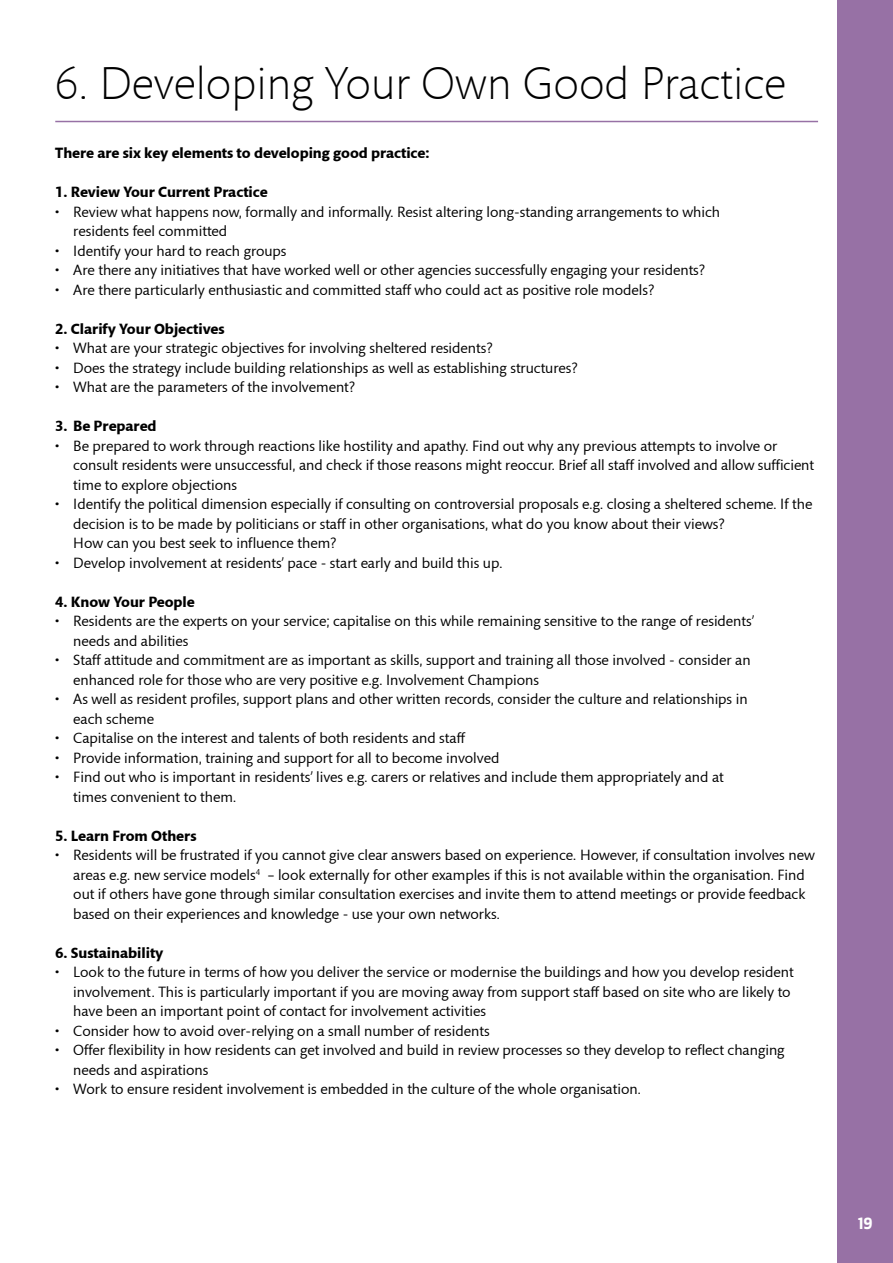
<style>
.page{position:relative;width:893px;height:1263px;background:#fff}
.page>*{position:absolute;margin:0;border:0;box-sizing:border-box;transform-origin:0 0}
.t1{font:300 46.5px "Mundo Sans";color:#000}
.t2{font:15px/19.5px "Mundo Sans";color:#000}
.t3{font:700 15px "Mundo Sans";color:#000}
.t4{font:15px "Apex New PS Bold Proportional";color:#fff}
</style>
<div class="page">
<div style="left:838px;top:0;width:55px;height:1263px;background:#9771a5"></div>
<hr style="left:55px;top:121px;width:763px;height:1px;background:#9771a5">
<h1 class="t1" style="left:55px;top:59px;width:732px">6. Developing Your Own Good Practice</h1>
<p class="t3" style="left:55px;top:145px;width:376px">There are six key elements to developing good practice:</p>
<p class="t3" style="left:55px;top:184px;width:214px">1. Review Your Current Practice</p>
<p class="t2" style="left:73px;top:202px;width:648px;text-indent:-18px">• Review what happens now, formally and informally. Resist altering long-standing arrangements to which residents feel committed</p>
<p class="t2" style="left:55px;top:241px;width:233px">• Identify your hard to reach groups</p>
<p class="t2" style="left:55px;top:261px;width:651px">• Are there any initiatives that have worked well or other agencies successfully engaging your residents?</p>
<p class="t2" style="left:55px;top:280px;width:600px">• Are there particularly enthusiastic and committed staff who could act as positive role models?</p>
<p class="t3" style="left:55px;top:320px;width:171px">2. Clarify Your Objectives</p>
<p class="t2" style="left:55px;top:339px;width:439px">• What are your strategic objectives for involving sheltered residents?</p>
<p class="t2" style="left:55px;top:358px;width:524px">• Does the strategy include building relationships as well as establishing structures?</p>
<p class="t2" style="left:55px;top:378px;width:301px">• What are the parameters of the involvement?</p>
<p class="t3" style="left:55px;top:418px;width:103px">3. Be Prepared</p>
<p class="t2" style="left:73px;top:436px;width:742px;text-indent:-18px">• Be prepared to work through reactions like hostility and apathy. Find out why any previous attempts to involve or consult residents were unsuccessful, and check if those reasons might reoccur. Brief all staff involved and allow sufficient time to explore objections</p>
<p class="t2" style="left:73px;top:495px;width:741px;text-indent:-18px">• Identify the political dimension especially if consulting on controversial proposals e.g. closing a sheltered scheme. If the decision is to be made by politicians or staff in other organisations, what do you know about their views?<br>How can you best seek to influence them?</p>
<p class="t2" style="left:55px;top:553px;width:449px">• Develop involvement at residents’ pace - start early and build this up.</p>
<p class="t3" style="left:55px;top:593px;width:141px">4. Know Your People</p>
<p class="t2" style="left:73px;top:612px;width:682px;text-indent:-18px">• Residents are the experts on your service; capitalise on this while remaining sensitive to the range of residents’ needs and abilities</p>
<p class="t2" style="left:73px;top:651px;width:679px;text-indent:-18px">• Staff attitude and commitment are as important as skills, support and training all those involved - consider an enhanced role for those who are very positive e.g. Involvement Champions</p>
<p class="t2" style="left:73px;top:690px;width:676px;text-indent:-18px">• As well as resident profiles, support plans and other written records, consider the culture and relationships in each scheme</p>
<p class="t2" style="left:55px;top:729px;width:411px">• Capitalise on the interest and talents of both residents and staff</p>
<p class="t2" style="left:55px;top:748px;width:446px">• Provide information, training and support for all to become involved</p>
<p class="t2" style="left:73px;top:768px;width:652px;text-indent:-18px">• Find out who is important in residents’ lives e.g. carers or relatives and include them appropriately and at times convenient to them.</p>
<p class="t3" style="left:55px;top:827px;width:143px">5. Learn From Others</p>
<p class="t2" style="left:73px;top:846px;width:743px;text-indent:-18px">• Residents will be frustrated if you cannot give clear answers based on experience. However, if consultation involves new areas e.g. new service models<sup>4</sup> – look externally for other examples if this is not available within the organisation. Find out if others have gone through similar consultation exercises and invite them to attend meetings or provide feedback based on their experiences and knowledge - use your own networks.</p>
<p class="t3" style="left:55px;top:944px;width:110px">6. Sustainability</p>
<p class="t2" style="left:73px;top:963px;width:722px;text-indent:-18px">• Look to the future in terms of how you deliver the service or modernise the buildings and how you develop resident involvement. This is particularly important if you are moving away from support staff based on site who are likely to have been an important point of contact for involvement activities</p>
<p class="t2" style="left:55px;top:1021px;width:436px">• Consider how to avoid over-relying on a small number of residents</p>
<p class="t2" style="left:73px;top:1041px;width:713px;text-indent:-18px">• Offer flexibility in how residents can get involved and build in review processes so they develop to reflect changing needs and aspirations</p>
<p class="t2" style="left:55px;top:1080px;width:587px">• Work to ensure resident involvement is embedded in the culture of the whole organisation.</p>
<p class="t4" style="left:858px;top:1215px;width:16px">19</p>
</div>
